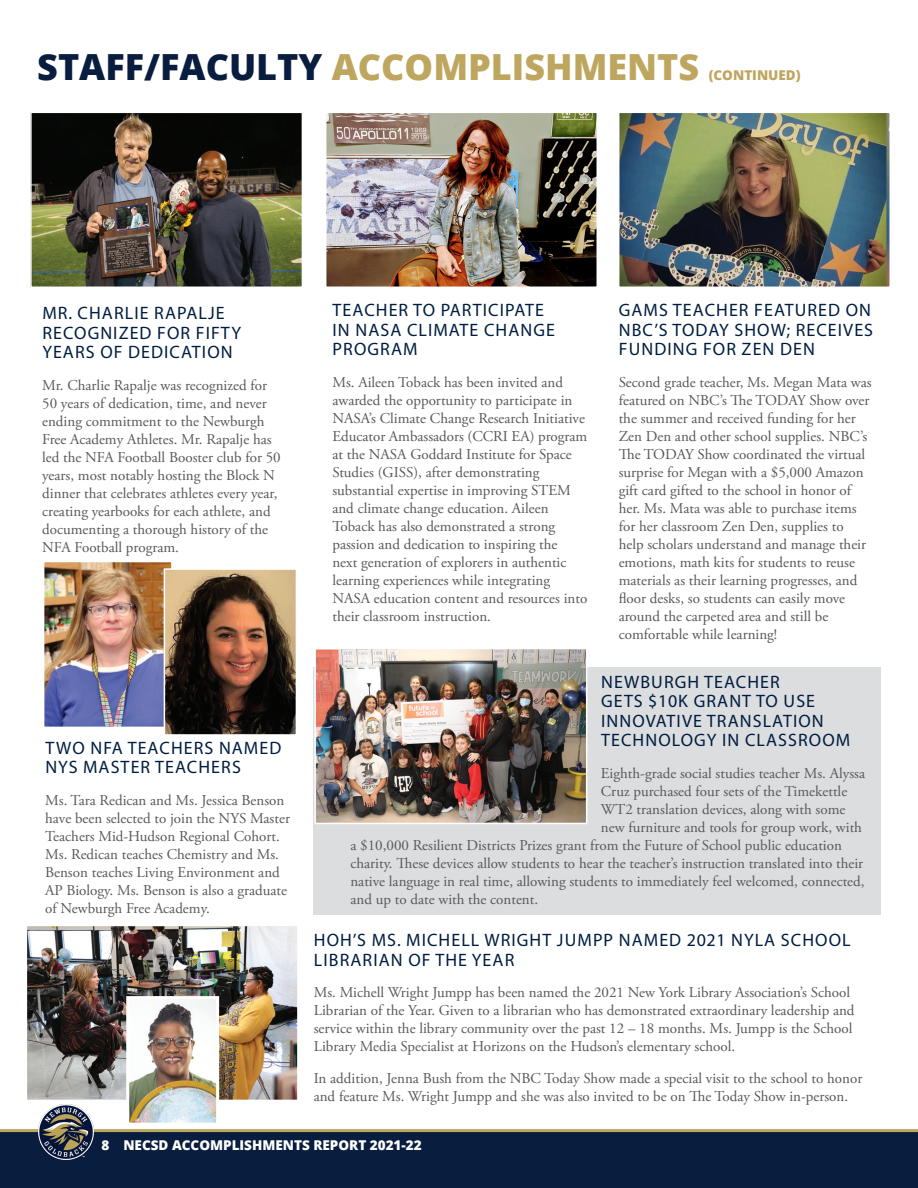
<style>
.page{position:relative;width:918px;height:1188px;background:#fff}
.page>*{position:absolute;margin:0;border:0;box-sizing:border-box;transform-origin:0 0}
.t1{font:800 36px "Open Sans";color:#bea65f}
.t2{font:18px/19.5px "Myriad Pro";letter-spacing:.06em;color:#001e41}
.t3{font:15px/18px "Adobe Garamond Pro";color:#57585a}
.t4{font:800 13.5px "Open Sans";color:#fff}
.t5{font:800 13.5px "Open Sans";color:#bea65f}
.s1{color:#091d3f}
</style>
<div class="page">
<div style="left:0;top:1129px;width:918px;height:59px;background:#091d3f"></div>
<img style="left:38px;top:1104px;width:57px;height:56px">
<div style="left:314px;top:667px;width:567px;height:248px;background:#dcdddf"></div>
<img style="left:621px;top:115px;width:267px;height:170px">
<div style="left:618px;top:112px;width:273px;height:176px;border:2px solid #fff"></div>
<img style="left:328px;top:115px;width:267px;height:170px">
<div style="left:325px;top:112px;width:273px;height:176px;border:2px solid #fff"></div>
<img style="left:33px;top:115px;width:267px;height:170px">
<div style="left:30px;top:112px;width:273px;height:176px;border:2px solid #fff"></div>
<img style="left:46px;top:564px;width:124px;height:161px">
<div style="left:43px;top:561px;width:130px;height:167px;border:2px solid #fff"></div>
<img style="left:317px;top:651px;width:267px;height:170px">
<div style="left:314px;top:648px;width:273px;height:176px;border:2px solid #fff"></div>
<img style="left:29px;top:928px;width:267px;height:170px">
<div style="left:26px;top:925px;width:273px;height:176px;border:2px solid #fff"></div>
<img style="left:130px;top:1000px;width:85px;height:122px">
<div style="left:126px;top:996px;width:93px;height:130px;border:3px solid #fff"></div>
<img style="left:167px;top:571px;width:127px;height:162px">
<div style="left:164px;top:568px;width:133px;height:168px;border:2px solid #fff"></div>
<p class="t1" style="left:37px;top:40px;width:664px"><span class="s1">STAFF/FACULTY</span> ACCOMPLISHMENTS</p>
<p class="t5" style="left:709px;top:65px;width:93px">(CONTINUED)</p>
<p class="t2" style="left:42px;top:303px;width:200px">MR. CHARLIE RAPALJE<br>RECOGNIZED FOR FIFTY<br>YEARS OF DEDICATION</p>
<p class="t3" style="left:42px;top:377px;width:240px">Mr. Charlie Rapalje was recognized for 50 years of dedication, time, and never ending commitment to the Newburgh Free Academy Athletes. Mr. Rapalje has led the NFA Football Booster club for 50 years, most notably hosting the Block N dinner that celebrates athletes every year, creating yearbooks for each athlete, and documenting a thorough history of the NFA Football program.</p>
<p class="t2" style="left:45px;top:738px;width:238px">TWO NFA TEACHERS NAMED<br>NYS MASTER TEACHERS</p>
<p class="t3" style="left:45px;top:791px;width:246px">Ms. Tara Redican and Ms. Jessica Benson have been selected to join the NYS Master Teachers Mid-Hudson Regional Cohort.<br>Ms. Redican teaches Chemistry and Ms.<br>Benson teaches Living Environment and AP Biology. Ms. Benson is also a graduate of Newburgh Free Academy.</p>
<p class="t2" style="left:333px;top:300px;width:224px">TEACHER TO PARTICIPATE<br>IN NASA CLIMATE CHANGE<br>PROGRAM</p>
<p class="t3" style="left:332px;top:374px;width:256px">Ms. Aileen Toback has been invited and awarded the opportunity to participate in NASA’s Climate Change Research Initiative Educator Ambassadors (CCRI EA) program at the NASA Goddard Institute for Space Studies (GISS), after demonstrating substantial expertise in improving STEM and climate change education. Aileen Toback has also demonstrated a strong passion and dedication to inspiring the<br>next generation of explorers in authentic learning experiences while integrating NASA education content and resources into their classroom instruction.</p>
<p class="t2" style="left:619px;top:300px;width:256px;text-align:justify">GAMS TEACHER FEATURED ON NBC’S TODAY SHOW; RECEIVES FUNDING FOR ZEN DEN</p>
<p class="t3" style="left:619px;top:374px;width:254px">Second grade teacher, Ms. Megan Mata was featured on NBC’s The TODAY Show over the summer and received funding for her Zen Den and other school supplies. NBC’s The TODAY Show coordinated the virtual surprise for Megan with a $5,000 Amazon gift card gifted to the school in honor of her. Ms. Mata was able to purchase items for her classroom Zen Den, supplies to help scholars understand and manage their emotions, math kits for students to reuse materials as their learning progresses, and floor desks, so students can easily move around the carpeted area and still be comfortable while learning!</p>
<p class="t2" style="left:601px;top:672px;width:251px">NEWBURGH TEACHER<br>GETS $10K GRANT TO USE<br>INNOVATIVE TRANSLATION<br>TECHNOLOGY IN CLASSROOM</p>
<p class="t3" style="left:601px;top:765px;width:266px">Eighth-grade social studies teacher Ms. Alyssa</p>
<p class="t3" style="left:601px;top:783px;width:248px">Cruz purchased four sets of the Timekettle</p>
<p class="t3" style="left:601px;top:801px;width:246px">WT2 translation devices, along with some</p>
<p class="t3" style="left:601px;top:819px;width:263px">new furniture and tools for group work, with</p>
<p class="t3" style="left:350px;top:837px;width:493px">a $10,000 Resilient Districts Prizes grant from the Future of School public education</p>
<p class="t3" style="left:350px;top:855px;width:514px">charity. These devices allow students to hear the teacher’s instruction translated into their</p>
<p class="t3" style="left:350px;top:873px;width:516px">native language in real time, allowing students to immediately feel welcomed, connected,</p>
<p class="t3" style="left:350px;top:891px;width:189px">and up to date with the content.</p>
<p class="t2" style="left:314px;top:930px;width:538px">HOH’S MS. MICHELL WRIGHT JUMPP NAMED 2021 NYLA SCHOOL<br>LIBRARIAN OF THE YEAR</p>
<p class="t3" style="left:314px;top:984px;width:542px">Ms. Michell Wright Jumpp has been named the 2021 New York Library Association’s School Librarian of the Year. Given to a librarian who has demonstrated extraordinary leadership and service within the library community over the past 12 – 18 months. Ms. Jumpp is the School Library Media Specialist at Horizons on the Hudson’s elementary school.</p>
<p class="t3" style="left:314px;top:1069px;width:550px">In addition, Jenna Bush from the NBC Today Show made a special visit to the school to honor and feature Ms. Wright Jumpp and she was also invited to be on The Today Show in-person.</p>
<p class="t4" style="left:101px;top:1135px;width:322px">8 NECSD ACCOMPLISHMENTS REPORT 2021-22</p>
</div>
